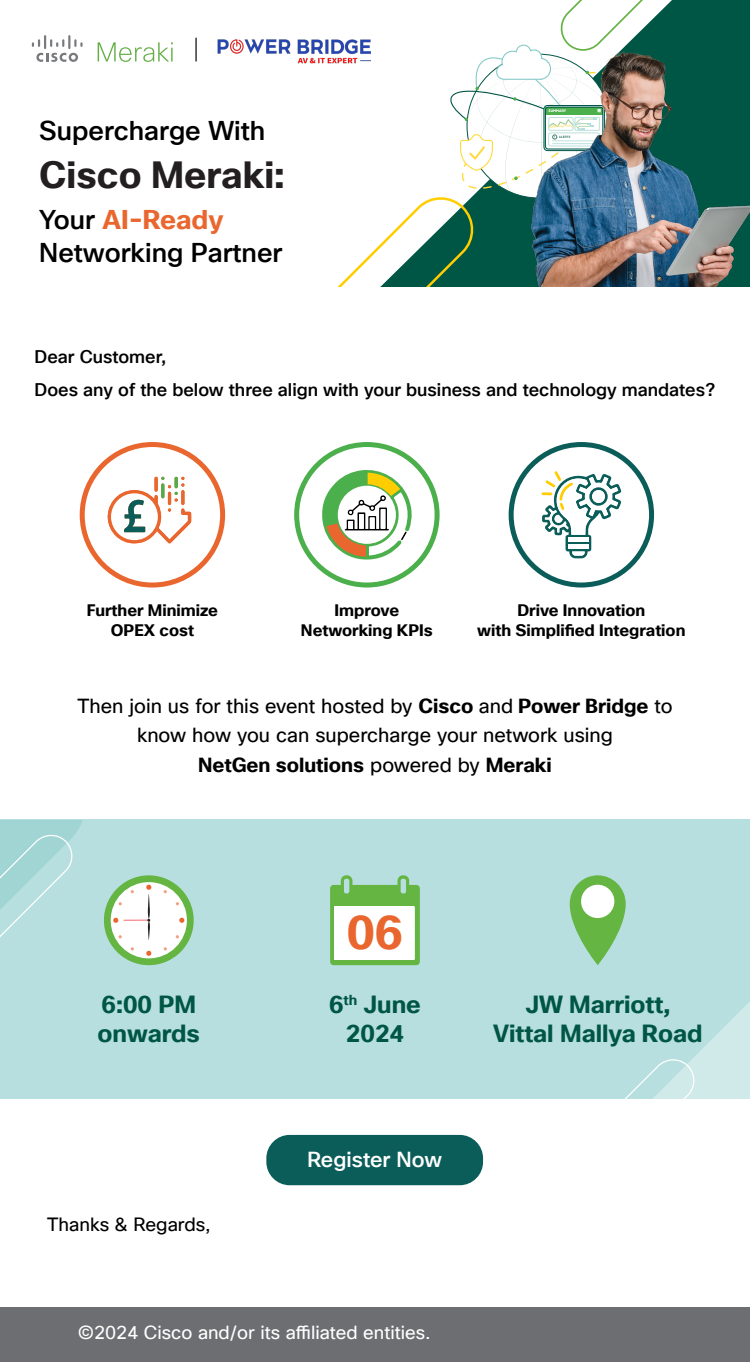
<style>
.page{position:relative;width:750px;height:1362px;background:#fff}
.page>*{position:absolute;margin:0;border:0;box-sizing:border-box;transform-origin:0 0}
.t1{font:700 47px "Cisco Sans TT";color:#e9662e}
.t2{font:700 37px "Cisco Sans TT";color:#231f20}
.t3{font:500 26.5px/33.6px "Cisco Sans TT";color:#000}
.t4{font:700 24.25px/29.1px "Cisco Sans TT";color:#005645;text-align:center}
.t5{font:500 21.25px "Cisco Sans TT";color:#fff}
.t6{font:19.88px/29.5px "Cisco Sans TT";color:#000;text-align:center}
.t7{font:18.75px "Cisco Sans TT";color:#000}
.t8{font:18.5px "Cisco Sans TT";color:#fff}
.t9{font:500 17.88px "Cisco Sans TT";color:#000}
.t10{font:700 16.25px/19.5px "Cisco Sans TT";color:#000;text-align:center}
.s1{font-weight:700;color:#e9662e}
.s2{font-weight:700}
</style>
<div class="page">
<svg style="left:32px;top:35px;width:51px;height:27px"></svg>
<svg style="left:98px;top:42px;width:75px;height:20px"></svg>
<svg style="left:282px;top:0;width:468px;height:286px"></svg>
<img style="left:455px;top:22px;width:295px;height:264px">
<div style="left:266px;top:1134px;width:217px;height:51px;background:#0a5d58;border-radius:23px"></div>
<div style="left:0;top:819px;width:750px;height:279px;background:#b8dfdf"></div>
<svg style="left:569px;top:905px;width:181px;height:193px"></svg>
<svg style="left:543px;top:1056px;width:155px;height:43px"></svg>
<svg style="left:0;top:820px;width:83px;height:117px"></svg>
<svg style="left:104px;top:875px;width:90px;height:90px"></svg>
<svg style="left:330px;top:875px;width:90px;height:90px"></svg>
<div style="left:335px;top:906px;width:79px;height:53px;background:#fff"></div>
<svg style="left:570px;top:875px;width:56px;height:90px"></svg>
<div style="left:80px;top:442px;width:145px;height:145px;border:5px solid #e9662e;border-radius:50%"></div>
<div style="left:294px;top:442px;width:146px;height:145px;border:5px solid #4baf4b;border-radius:50%"></div>
<div style="left:509px;top:442px;width:145px;height:145px;border:5px solid #0a5d58;border-radius:50%"></div>
<svg style="left:542px;top:471px;width:79px;height:87px"></svg>
<div style="left:592px;top:490px;width:13px;height:13px;background:#fff;border-radius:50%"></div>
<svg style="left:319px;top:466px;width:93px;height:94px"></svg>
<svg style="left:107px;top:476px;width:84px;height:67px"></svg>
<img style="left:218px;top:40px;width:152px;height:23px">
<hr style="left:195px;top:38px;width:2px;height:23px;background:#231f20">
<div style="left:0;top:1307px;width:750px;height:54px;background:#6d6e71"></div>
<h3 class="t3" style="left:39px;top:115px;width:228px">Supercharge With</h3>
<h2 class="t2" style="left:39px;top:150px;width:247px">Cisco Meraki:</h2>
<h3 class="t3" style="left:39px;top:203px;width:245px">Your <span class="s1">AI-Ready<br></span>Networking Partner</h3>
<p class="t9" style="left:35px;top:345px;width:133px">Dear Customer,</p>
<p class="t9" style="left:35px;top:377px;width:682px">Does any of the below three align with your business and technology mandates?</p>
<p class="t10" style="left:87px;top:601px;width:133px">Further Minimize<br>OPEX cost</p>
<p class="t10" style="left:301px;top:601px;width:133px">Improve<br>Networking KPIs</p>
<p class="t10" style="left:477px;top:601px;width:210px">Drive Innovation<br>with Simplified Integration</p>
<p class="t6" style="left:77px;top:691px;width:597px">Then join us for this event hosted by <span class="s2">Cisco</span> and <span class="s2">Power Bridge</span> to know how you can supercharge your network using<br><span class="s2">NetGen solutions</span> powered by <span class="s2">Meraki</span></p>
<h1 class="t1" style="left:347px;top:901px;width:58px">06</h1>
<p class="t4" style="left:98px;top:990px;width:104px;text-align:left">6:00 PM onwards</p>
<p class="t4" style="left:329px;top:990px;width:93px">6<sup>th</sup> June<br>2024</p>
<p class="t4" style="left:493px;top:990px;width:211px">JW Marriott,<br>Vittal Mallya Road</p>
<p class="t7" style="left:47px;top:1212px;width:165px">Thanks &amp; Regards,</p>
<p class="t5" style="left:307px;top:1145px;width:136px">Register Now</p>
<p class="t8" style="left:78px;top:1320px;width:354px">©2024 Cisco and/or its affiliated entities.</p>
</div>
